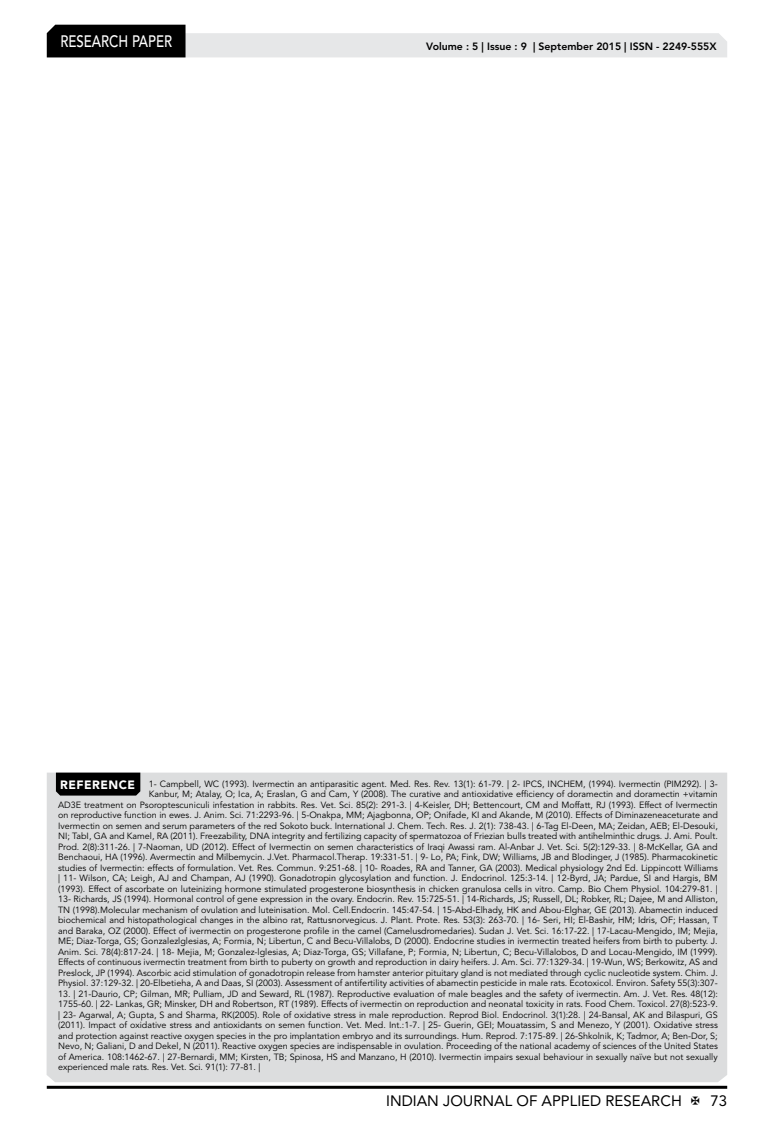
<style>
.page{position:relative;width:774px;height:1136px;background:#fff}
.page>*{position:absolute;margin:0;border:0;box-sizing:border-box;transform-origin:0 0}
.t1{font:500 16.5px "Avenir LT Std";color:#fff;scale:.8 1}
.t2{font:15px "Avenir LT Std";color:#000}
.t3{font:800 10.5px "Avenir LT Std";color:#000}
.t4{font:9px/10.5px "Avenir LT Std";color:#000;text-align:right}
.s1{font-weight:900;font-size:12px;color:#fff}
</style>
<div class="page">
<hr style="left:47px;top:1085px;width:680px;height:3px;background:#000">
<svg style="left:47px;top:25px;width:680px;height:32px"></svg>
<div style="left:47px;top:772px;width:680px;height:310px;background:#dcddde"></div>
<div style="left:56px;top:772px;width:84px;height:23px;background:#000"></div>
<h1 class="t1" style="left:60px;top:32px;width:139px">RESEARCH PAPER</h1>
<p class="t3" style="left:426px;top:41px;width:292px">Volume : 5 | Issue : 9 | September 2015 | ISSN - 2249-555X</p>
<p class="t4" style="left:58px;top:778px;width:661px"><span class="s1">REFERENCE</span> 1- Campbell, WC (1993). Ivermectin an antiparasitic agent. Med. Res. Rev. 13(1): 61-79. | 2- IPCS, INCHEM, (1994). Ivermectin (PIM292). | 3- Kanbur, M; Atalay, O; Ica, A; Eraslan, G and Cam, Y (2008). The curative and antioxidative efficiency of doramectin and doramectin +vitamin<br>AD3E treatment on Psoroptescuniculi infestation in rabbits. Res. Vet. Sci. 85(2): 291-3. | 4-Keisler, DH; Bettencourt, CM and Moffatt, RJ (1993). Effect of Ivermectin on reproductive function in ewes. J. Anim. Sci. 71:2293-96. | 5-Onakpa, MM; Ajagbonna, OP; Onifade, KI and Akande, M (2010). Effects of Diminazeneaceturate and Ivermectin on semen and serum parameters of the red Sokoto buck. International J. Chem. Tech. Res. J. 2(1): 738-43. | 6-Tag El-Deen, MA; Zeidan, AEB; El-Desouki, NI; TabI, GA and Kamel, RA (2011). Freezability, DNA integrity and fertilizing capacity of spermatozoa of Friezian bulls treated with antihelminthic drugs. J. Ami. Poult.<br>Prod. 2(8):311-26. | 7-Naoman, UD (2012). Effect of Ivermectin on semen characteristics of Iraqi Awassi ram. Al-Anbar J. Vet. Sci. 5(2):129-33. | 8-McKellar, GA and Benchaoui, HA (1996). Avermectin and Milbemycin. J.Vet. Pharmacol.Therap. 19:331-51. | 9- Lo, PA; Fink, DW; Williams, JB and Blodinger, J (1985). Pharmacokinetic studies of Ivermectin: effects of formulation. Vet. Res. Commun. 9:251-68. | 10- Roades, RA and Tanner, GA (2003). Medical physiology 2nd Ed. Lippincott Williams | 11- Wilson, CA; Leigh, AJ and Champan, AJ (1990). Gonadotropin glycosylation and function. J. Endocrinol. 125:3-14. | 12-Byrd, JA; Pardue, SI and Hargis, BM (1993). Effect of ascorbate on luteinizing hormone stimulated progesterone biosynthesis in chicken granulosa cells in vitro. Camp. Bio Chem Physiol. 104:279-81. | 13- Richards, JS (1994). Hormonal control of gene expression in the ovary. Endocrin. Rev. 15:725-51. | 14-Richards, JS; Russell, DL; Robker, RL; Dajee, M and Alliston, TN (1998).Molecular mechanism of ovulation and luteinisation. Mol. Cell.Endocrin. 145:47-54. | 15-Abd-Elhady, HK and Abou-Elghar, GE (2013). Abamectin induced biochemical and histopathological changes in the albino rat, Rattusnorvegicus. J. Plant. Prote. Res. 53(3): 263-70. | 16- Seri, HI; El-Bashir, HM; Idris, OF; Hassan, T and Baraka, OZ (2000). Effect of ivermectin on progesterone profile in the camel (Camelusdromedaries). Sudan J. Vet. Sci. 16:17-22. | 17-Lacau-Mengido, IM; Mejia, ME; Diaz-Torga, GS; Gonzalezlglesias, A; Formia, N; Libertun, C and Becu-Villalobs, D (2000). Endocrine studies in ivermectin treated heifers from birth to puberty. J.<br>Anim. Sci. 78(4):817-24. | 18- Mejia, M; Gonzalez-lglesias, A; Diaz-Torga, GS; Villafane, P; Formia, N; Libertun, C; Becu-Villalobos, D and Locau-Mengido, IM (1999).<br>Effects of continuous ivermectin treatment from birth to puberty on growth and reproduction in dairy heifers. J. Am. Sci. 77:1329-34. | 19-Wun, WS; Berkowitz, AS and Preslock, JP (1994). Ascorbic acid stimulation of gonadotropin release from hamster anterior pituitary gland is not mediated through cyclic nucleotide system. Chim. J.<br>Physiol. 37:129-32. | 20-Elbetieha, A and Daas, SI (2003). Assessment of antifertility activities of abamectin pesticide in male rats. Ecotoxicol. Environ. Safety 55(3):307-</p>
<p class="t4" style="left:58px;top:988px;width:661px;text-align:justify">13. | 21-Daurio, CP; Gilman, MR; Pulliam, JD and Seward, RL (1987). Reproductive evaluation of male beagles and the safety of ivermectin. Am. J. Vet. Res. 48(12):<br>1755-60. | 22- Lankas, GR; Minsker, DH and Robertson, RT (1989). Effects of ivermectin on reproduction and neonatal toxicity in rats. Food Chem. Toxicol. 27(8):523-9. | 23- Agarwal, A; Gupta, S and Sharma, RK(2005). Role of oxidative stress in male reproduction. Reprod Biol. Endocrinol. 3(1):28. | 24-Bansal, AK and Bilaspuri, GS (2011). Impact of oxidative stress and antioxidants on semen function. Vet. Med. Int.:1-7. | 25- Guerin, GEI; Mouatassim, S and Menezo, Y (2001). Oxidative stress and protection against reactive oxygen species in the pro implantation embryo and its surroundings. Hum. Reprod. 7:175-89. | 26-Shkolnik, K; Tadmor, A; Ben-Dor, S; Nevo, N; Galiani, D and Dekel, N (2011). Reactive oxygen species are indispensable in ovulation. Proceeding of the national academy of sciences of the United States of America. 108:1462-67. | 27-Bernardi, MM; Kirsten, TB; Spinosa, HS and Manzano, H (2010). Ivermectin impairs sexual behaviour in sexually naïve but not sexually experienced male rats. Res. Vet. Sci. 91(1): 77-81. |</p>
<h2 class="t2" style="left:386px;top:1091px;width:297px">INDIAN JOURNAL OF APPLIED RESEARCH</h2>
<h2 class="t2" style="left:710px;top:1091px;width:18px">73</h2>
</div>
